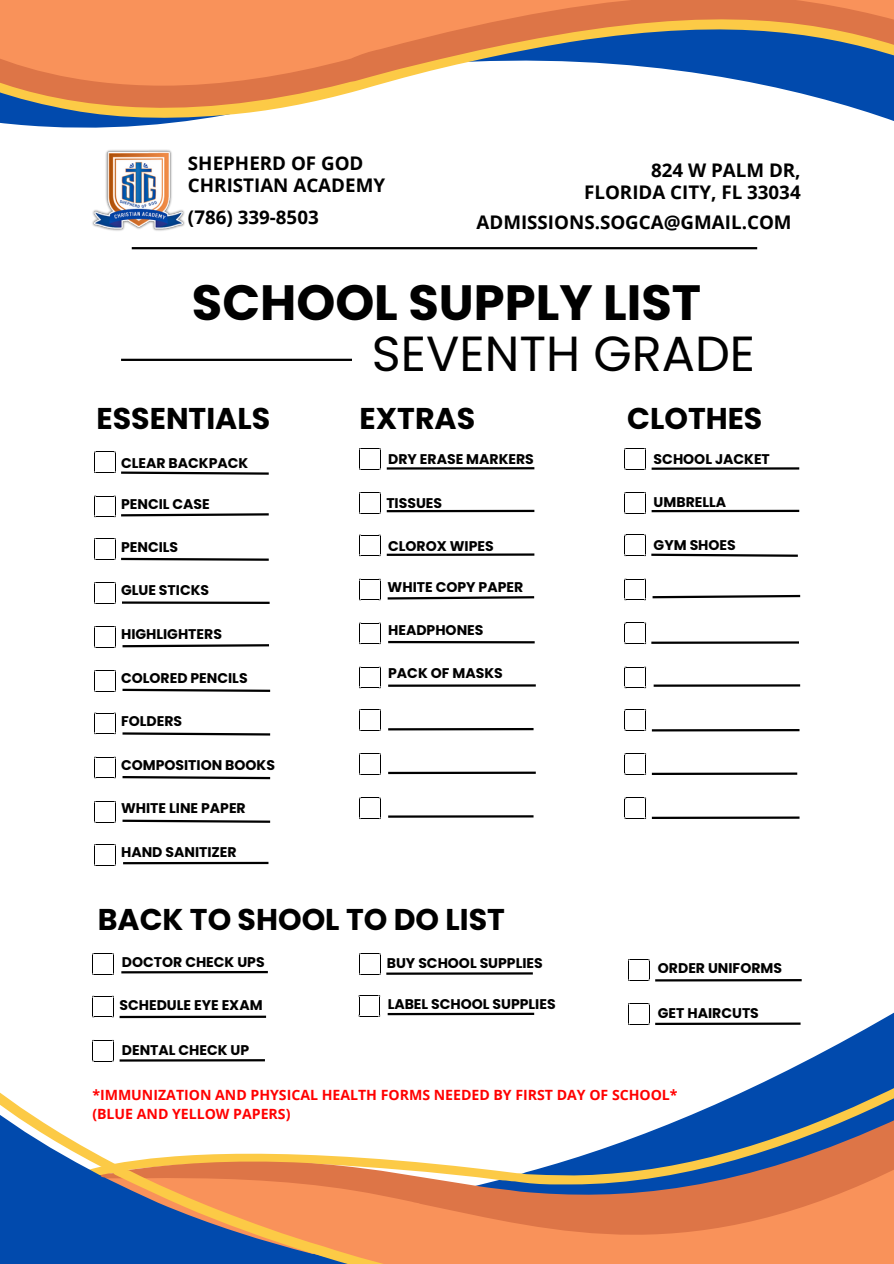
<style>
.page{position:relative;width:894px;height:1264px;background:#fff}
.page>*{position:absolute;margin:0;border:0;box-sizing:border-box;transform-origin:0 0}
.t1{font:700 49.5px "Poppins";color:#000}
.t2{font:49.35px "Poppins";color:#000}
.t3{font:700 30px "Poppins";color:#000}
.t4{font:700 18.75px/22.5px "Open Sans";color:#000;text-align:right}
.t5{font:700 14.1px "Poppins";color:#000}
.t6{font:700 14.1px "Open Sans";color:#f00}
</style>
<div class="page">
<hr style="left:132px;top:247px;width:625px;height:2px;background:#000">
<svg style="left:92px;top:1006px;width:801px;height:56px"></svg>
<svg style="left:283px;top:1044px;width:610px;height:38px"></svg>
<svg style="left:691px;top:1082px;width:202px;height:33px;fill:#014aad"></svg>
<svg style="left:421px;top:1115px;width:472px;height:48px"></svg>
<svg style="left:421px;top:1163px;width:472px;height:100px;background:#d6865e"></svg>
<svg style="left:0;top:1092px;width:421px;height:171px"></svg>
<img style="left:92px;top:149px;width:93px;height:82px">
<svg style="left:0;top:121px;width:187px;height:7px"></svg>
<svg style="left:0;top:0;width:693px;height:2px"></svg>
<svg style="left:740px;top:0;width:153px;height:2px"></svg>
<svg style="left:0;top:2px;width:893px;height:119px"></svg>
<hr style="left:121px;top:359px;width:334px;height:2px;background:#000">
<svg style="left:351px;top:358px;width:104px;height:3px"></svg>
<svg style="left:94px;top:451px;width:175px;height:24px"></svg>
<hr style="left:386px;top:467px;width:148px;height:2px;background:#000">
<hr style="left:386px;top:510px;width:148px;height:2px;background:#000">
<hr style="left:386px;top:553px;width:148px;height:3px;background:#000">
<hr style="left:122px;top:601px;width:147px;height:3px;background:#000">
<hr style="left:388px;top:641px;width:146px;height:2px;background:#000">
<hr style="left:388px;top:684px;width:147px;height:2px;background:#000">
<hr style="left:388px;top:728px;width:145px;height:2px;background:#000">
<hr style="left:388px;top:771px;width:147px;height:3px;background:#000">
<hr style="left:388px;top:815px;width:145px;height:2px;background:#000">
<svg style="left:94px;top:495px;width:175px;height:22px"></svg>
<svg style="left:94px;top:538px;width:175px;height:23px"></svg>
<svg style="left:94px;top:582px;width:22px;height:22px"></svg>
<svg style="left:94px;top:626px;width:175px;height:22px"></svg>
<svg style="left:94px;top:670px;width:177px;height:22px"></svg>
<svg style="left:94px;top:712px;width:177px;height:24px"></svg>
<svg style="left:94px;top:756px;width:177px;height:24px"></svg>
<svg style="left:94px;top:801px;width:177px;height:22px"></svg>
<svg style="left:359px;top:448px;width:22px;height:22px"></svg>
<svg style="left:359px;top:492px;width:22px;height:22px"></svg>
<svg style="left:359px;top:534px;width:22px;height:22px"></svg>
<svg style="left:359px;top:579px;width:176px;height:21px"></svg>
<svg style="left:359px;top:622px;width:22px;height:22px"></svg>
<svg style="left:359px;top:666px;width:22px;height:22px"></svg>
<svg style="left:359px;top:709px;width:22px;height:22px"></svg>
<svg style="left:359px;top:753px;width:22px;height:22px"></svg>
<svg style="left:359px;top:797px;width:22px;height:22px"></svg>
<svg style="left:624px;top:448px;width:22px;height:22px"></svg>
<svg style="left:624px;top:492px;width:22px;height:22px"></svg>
<svg style="left:624px;top:622px;width:22px;height:22px"></svg>
<svg style="left:624px;top:666px;width:22px;height:22px"></svg>
<svg style="left:624px;top:709px;width:22px;height:22px"></svg>
<svg style="left:624px;top:753px;width:22px;height:22px"></svg>
<svg style="left:624px;top:797px;width:22px;height:22px"></svg>
<hr style="left:651px;top:467px;width:148px;height:3px;background:#000">
<hr style="left:651px;top:510px;width:148px;height:2px;background:#000">
<svg style="left:624px;top:534px;width:174px;height:23px"></svg>
<svg style="left:624px;top:578px;width:177px;height:22px"></svg>
<hr style="left:651px;top:641px;width:147px;height:3px;background:#000">
<hr style="left:653px;top:684px;width:147px;height:2px;background:#000">
<hr style="left:651px;top:729px;width:148px;height:2px;background:#000">
<hr style="left:651px;top:772px;width:146px;height:3px;background:#000">
<hr style="left:651px;top:816px;width:148px;height:3px;background:#000">
<svg style="left:92px;top:953px;width:22px;height:22px"></svg>
<svg style="left:92px;top:995px;width:22px;height:22px"></svg>
<svg style="left:92px;top:1039px;width:22px;height:22px"></svg>
<hr style="left:121px;top:970px;width:147px;height:3px;background:#000">
<hr style="left:119px;top:1015px;width:147px;height:3px;background:#000">
<hr style="left:119px;top:1059px;width:146px;height:2px;background:#000">
<svg style="left:628px;top:959px;width:21px;height:22px"></svg>
<svg style="left:627px;top:1003px;width:22px;height:22px"></svg>
<hr style="left:655px;top:979px;width:146px;height:2px;background:#000">
<hr style="left:655px;top:1022px;width:145px;height:3px;background:#000">
<hr style="left:123px;top:861px;width:145px;height:3px;background:#000">
<svg style="left:94px;top:844px;width:22px;height:22px"></svg>
<svg style="left:359px;top:953px;width:22px;height:22px"></svg>
<hr style="left:386px;top:972px;width:146px;height:2px;background:#000">
<svg style="left:358px;top:995px;width:22px;height:21px"></svg>
<hr style="left:387px;top:1012px;width:147px;height:3px;background:#000">
<p class="t4" style="left:188px;top:151px;width:177px">SHEPHERD OF GOD</p>
<p class="t4" style="left:188px;top:174px;width:198px">CHRISTIAN ACADEMY</p>
<p class="t4" style="left:584px;top:158px;width:218px">824 W PALM DR,<br>FLORIDA CITY, FL 33034</p>
<p class="t4" style="left:188px;top:206px;width:132px">(786) 339-8503</p>
<p class="t4" style="left:476px;top:211px;width:316px">ADMISSIONS.SOGCA@GMAIL.COM</p>
<p class="t1" style="left:192px;top:268px;width:510px">SCHOOL SUPPLY LIST</p>
<p class="t2" style="left:371px;top:319px;width:385px">SEVENTH GRADE</p>
<p class="t3" style="left:96px;top:397px;width:175px">ESSENTIALS</p>
<p class="t3" style="left:359px;top:397px;width:117px">EXTRAS</p>
<p class="t3" style="left:627px;top:397px;width:137px">CLOTHES</p>
<p class="t5" style="left:121px;top:453px;width:129px">CLEAR BACKPACK</p>
<p class="t5" style="left:121px;top:494px;width:90px">PENCIL CASE</p>
<p class="t5" style="left:121px;top:537px;width:59px">PENCILS</p>
<p class="t5" style="left:121px;top:580px;width:90px">GLUE STICKS</p>
<p class="t5" style="left:121px;top:624px;width:102px">HIGHLIGHTERS</p>
<p class="t5" style="left:121px;top:667px;width:128px">COLORED PENCILS</p>
<p class="t5" style="left:121px;top:711px;width:62px">FOLDERS</p>
<p class="t5" style="left:653px;top:449px;width:118px">SCHOOL JACKET</p>
<p class="t5" style="left:653px;top:492px;width:74px">UMBRELLA</p>
<p class="t5" style="left:653px;top:535px;width:84px">GYM SHOES</p>
<p class="t5" style="left:388px;top:449px;width:147px">DRY ERASE MARKERS</p>
<p class="t5" style="left:386px;top:493px;width:57px">TISSUES</p>
<p class="t5" style="left:388px;top:536px;width:107px">CLOROX WIPES</p>
<p class="t5" style="left:387px;top:577px;width:137px">WHITE COPY PAPER</p>
<p class="t5" style="left:388px;top:620px;width:97px">HEADPHONES</p>
<p class="t5" style="left:388px;top:663px;width:116px">PACK OF MASKS</p>
<p class="t5" style="left:121px;top:755px;width:155px">COMPOSITION BOOKS</p>
<p class="t5" style="left:121px;top:798px;width:126px">WHITE LINE PAPER</p>
<p class="t5" style="left:121px;top:842px;width:117px">HAND SANITIZER</p>
<p class="t3" style="left:98px;top:898px;width:408px">BACK TO SHOOL TO DO LIST</p>
<p class="t5" style="left:122px;top:952px;width:144px">DOCTOR CHECK UPS</p>
<p class="t5" style="left:119px;top:995px;width:144px">SCHEDULE EYE EXAM</p>
<p class="t5" style="left:122px;top:1040px;width:129px">DENTAL CHECK UP</p>
<p class="t5" style="left:386px;top:952px;width:157px">BUY SCHOOL SUPPLIES</p>
<p class="t5" style="left:387px;top:993px;width:169px">LABEL SCHOOL SUPPLIES</p>
<p class="t5" style="left:657px;top:957px;width:126px">ORDER UNIFORMS</p>
<p class="t5" style="left:657px;top:1003px;width:102px">GET HAIRCUTS</p>
<p class="t6" style="left:92px;top:1084px;width:586px">*IMMUNIZATION AND PHYSICAL HEALTH FORMS NEEDED BY FIRST DAY OF SCHOOL*</p>
<p class="t6" style="left:92px;top:1103px;width:199px">(BLUE AND YELLOW PAPERS)</p>
</div>
